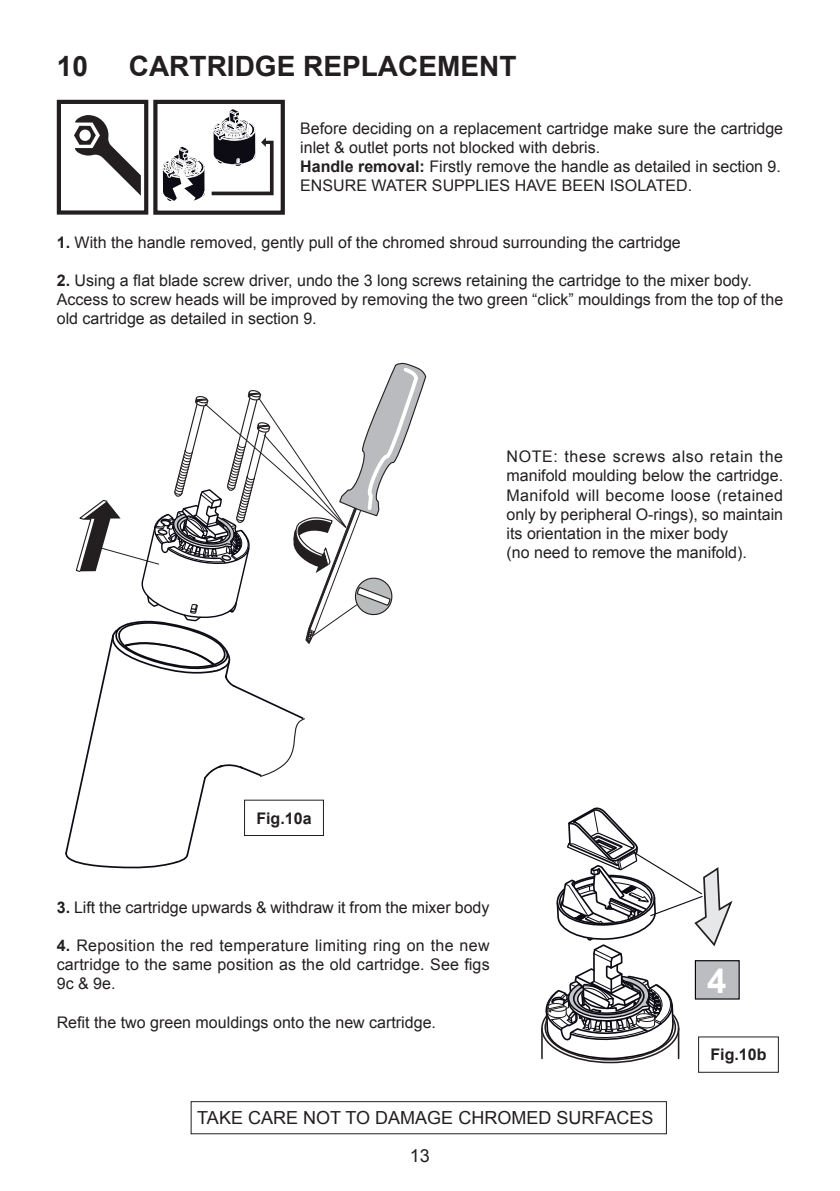
<style>
.page{position:relative;width:840px;height:1191px;background:#fff}
.page>*{position:absolute;margin:0;border:0;box-sizing:border-box;transform-origin:0 0}
.t1{font:700 34.6px "Arial";color:#fff}
.t2{font:700 28px "Arial";color:#231f20}
.t3{font:18px "Arial";color:#231f20}
.t4{font:16px/19.2px "Arial";color:#231f20}
.t5{font:700 16px "Arial";color:#231f20}
.s1{font-weight:700}
</style>
<div class="page">
<div style="left:695px;top:960px;width:43px;height:39px;background:#bcbdc0"></div>
<svg style="left:541px;top:807px;width:192px;height:258px"></svg>
<hr style="left:541px;top:1028px;width:1px;height:30px;background:#231f20">
<hr style="left:677px;top:1028px;width:2px;height:30px;background:#231f20">
<div style="left:57px;top:100px;width:91px;height:115px;border:4px solid #231f20"></div>
<svg style="left:74px;top:115px;width:67px;height:81px"></svg>
<div style="left:79px;top:130px;width:12px;height:11px;background:#fff;border-radius:50%"></div>
<div style="left:153px;top:100px;width:132px;height:115px;border:4px solid #231f20"></div>
<svg style="left:211px;top:109px;width:62px;height:86px"></svg>
<svg style="left:162px;top:147px;width:43px;height:54px"></svg>
<svg style="left:65px;top:362px;width:361px;height:506px"></svg>
<div style="left:244px;top:799px;width:80px;height:37px;border:1px solid #231f20"></div>
<div style="left:190px;top:1101px;width:476px;height:33px;border:1px solid #231f20"></div>
<h2 class="t2" style="left:57px;top:48px;width:33px">10</h2>
<h2 class="t2" style="left:129px;top:48px;width:389px">CARTRIDGE REPLACEMENT</h2>
<p class="t4" style="left:300px;top:119px;width:484px">Before deciding on a replacement cartridge make sure the cartridge inlet &amp; outlet ports not blocked with debris.<br><span class="s1">Handle removal:</span> Firstly remove the handle as detailed in section 9.<br>ENSURE WATER SUPPLIES HAVE BEEN ISOLATED.</p>
<p class="t4" style="left:57px;top:232px;width:625px"><span class="s1">1.</span> With the handle removed, gently pull of the chromed shroud surrounding the cartridge</p>
<p class="t4" style="left:57px;top:271px;width:727px"><span class="s1">2.</span> Using a flat blade screw driver, undo the 3 long screws retaining the cartridge to the mixer body.<br>Access to screw heads will be improved by removing the two green “click” mouldings from the top of the old cartridge as detailed in section 9.</p>
<p class="t4" style="left:506px;top:447px;width:278px">NOTE: these screws also retain the manifold moulding below the cartridge.<br>Manifold will become loose (retained only by peripheral O-rings), so maintain its orientation in the mixer body<br>(no need to remove the manifold).</p>
<p class="t5" style="left:256px;top:807px;width:57px">Fig.10a</p>
<p class="t4" style="left:57px;top:897px;width:434px"><span class="s1">3.</span> Lift the cartridge upwards &amp; withdraw it from the mixer body</p>
<p class="t4" style="left:57px;top:936px;width:434px;text-align:justify"><span class="s1">4.</span> Reposition the red temperature limiting ring on the new cartridge to the same position as the old cartridge. See figs 9c &amp; 9e.</p>
<p class="t4" style="left:57px;top:1012px;width:380px">Refit the two green mouldings onto the new cartridge.</p>
<h1 class="t1" style="left:706px;top:957px;width:21px">4</h1>
<p class="t5" style="left:710px;top:1044px;width:58px">Fig.10b</p>
<p class="t3" style="left:197px;top:1106px;width:457px">TAKE CARE NOT TO DAMAGE CHROMED SURFACES</p>
<p class="t3" style="left:410px;top:1143px;width:22px">13</p>
</div>
